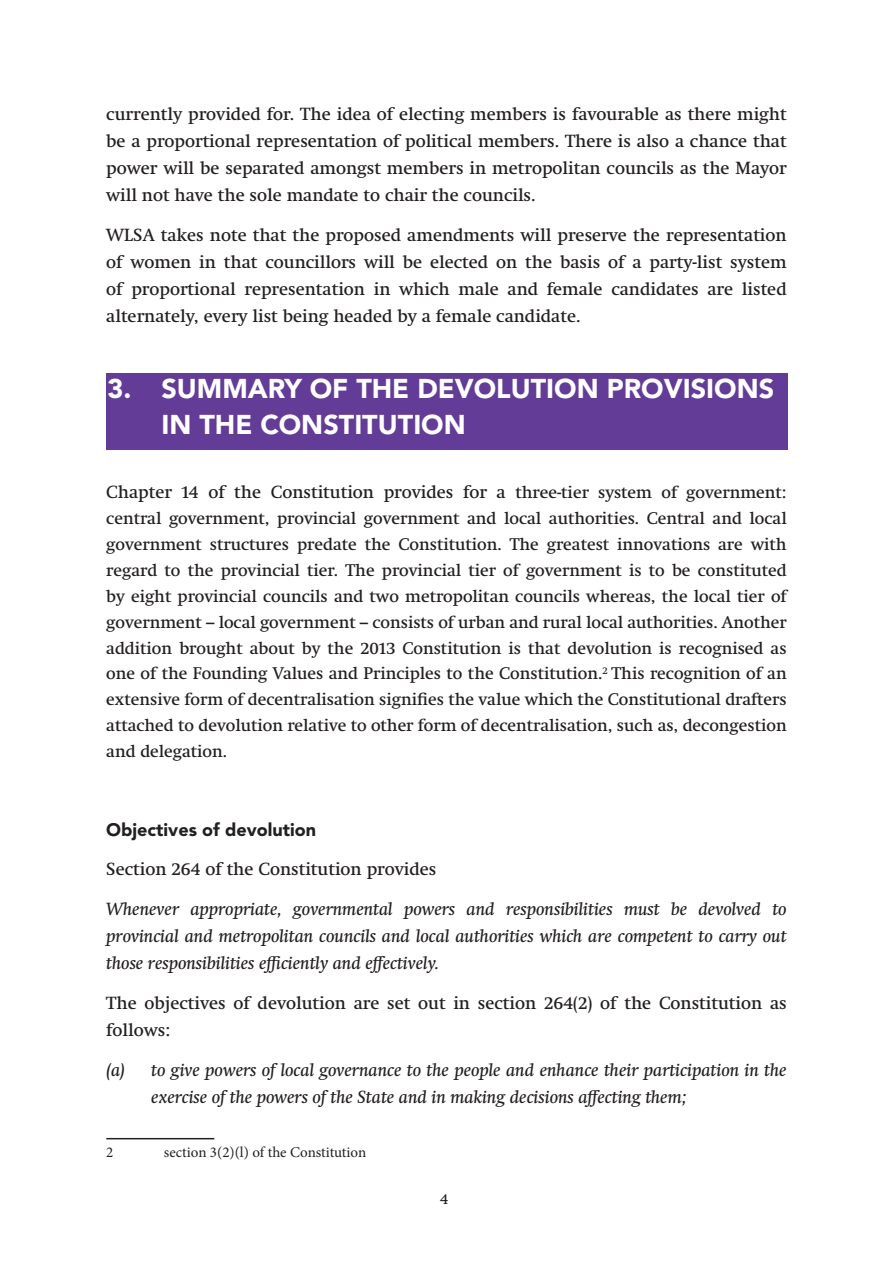
<style>
.page{position:relative;width:893px;height:1263px;background:#fff}
.page>*{position:absolute;margin:0;border:0;box-sizing:border-box;transform-origin:0 0}
.t1{font:900 27px/36px "Avenir LT Pro";color:#fff}
.t2{font:18px/27px "Swift Neue LT Pro";color:#231f20;text-align:justify}
.t3{font:italic 18px/27px "Swift Neue LT Pro";color:#231f20;text-align:justify}
.t4{font:900 18px "Avenir LT Std";color:#231f20}
.t5{font:17.25px/25.8px "Swift Neue LT Pro";color:#231f20;text-align:justify}
.t6{font:15px "Minion Pro";color:#231f20}
.t7{font:15px "Swift Neue LT Pro";color:#231f20}
.s1{font-size:17.25px}
</style>
<div class="page">
<div style="left:106px;top:373px;width:682px;height:77px;background:#633c97"></div>
<hr style="left:106px;top:1138px;width:108px;height:1px;background:#231f20">
<p class="t2" style="left:106px;top:100px;width:682px">currently provided for. The idea of electing members is favourable as there might be a proportional representation of political members. There is also a chance that power will be separated amongst members in metropolitan councils as the Mayor will not have the sole mandate to chair the councils.</p>
<p class="t2" style="left:106px;top:221px;width:682px">WLSA takes note that the proposed amendments will preserve the representation of women in that councillors will be elected on the basis of a party-list system of proportional representation in which male and female candidates are listed alternately, every list being headed by a female candidate.</p>
<p class="t1" style="left:161px;top:371px;width:614px;text-indent:-54px">3. SUMMARY OF THE DEVOLUTION PROVISIONS<br>IN THE CONSTITUTION</p>
<p class="t2" style="left:106px;top:479px;width:682px">Chapter 14 of the Constitution provides for a <span class="s1">three-tier system of government:</span></p>
<p class="t5" style="left:106px;top:505px;width:682px">central government, provincial government and local authorities. Central and local government structures predate the Constitution. The greatest innovations are with regard to the provincial tier. The provincial tier of government is to be constituted by eight provincial councils and two metropolitan councils whereas, the local tier of government – local government – consists of urban and rural local authorities. Another addition brought about by the 2013 Constitution is that devolution is recognised as one of the Founding Values and Principles to the Constitution.<sup>2</sup> This recognition of an extensive form of decentralisation signifies the value which the Constitutional drafters attached to devolution relative to other form of decentralisation, such as, decongestion and delegation.</p>
<p class="t4" style="left:106px;top:818px;width:211px">Objectives of devolution</p>
<p class="t2" style="left:106px;top:855px;width:332px">Section 264 of the Constitution provides</p>
<p class="t3" style="left:106px;top:895px;width:682px">Whenever appropriate, governmental powers and responsibilities must be devolved to provincial and metropolitan councils and local authorities which are competent to carry out those responsibilities efficiently and effectively.</p>
<p class="t2" style="left:106px;top:989px;width:682px">The objectives of devolution are set out in section 264(2) of the Constitution as follows:</p>
<p class="t3" style="left:151px;top:1056px;width:637px;text-indent:-45px">(a) to give powers of local governance to the people and enhance their participation in the exercise of the powers of the State and in making decisions affecting them;</p>
<p class="t6" style="left:106px;top:1142px;width:9px">2</p>
<p class="t6" style="left:164px;top:1142px;width:204px">section 3(2)(l) of the Constitution</p>
<p class="t7" style="left:440px;top:1190px;width:10px">4</p>
</div>
